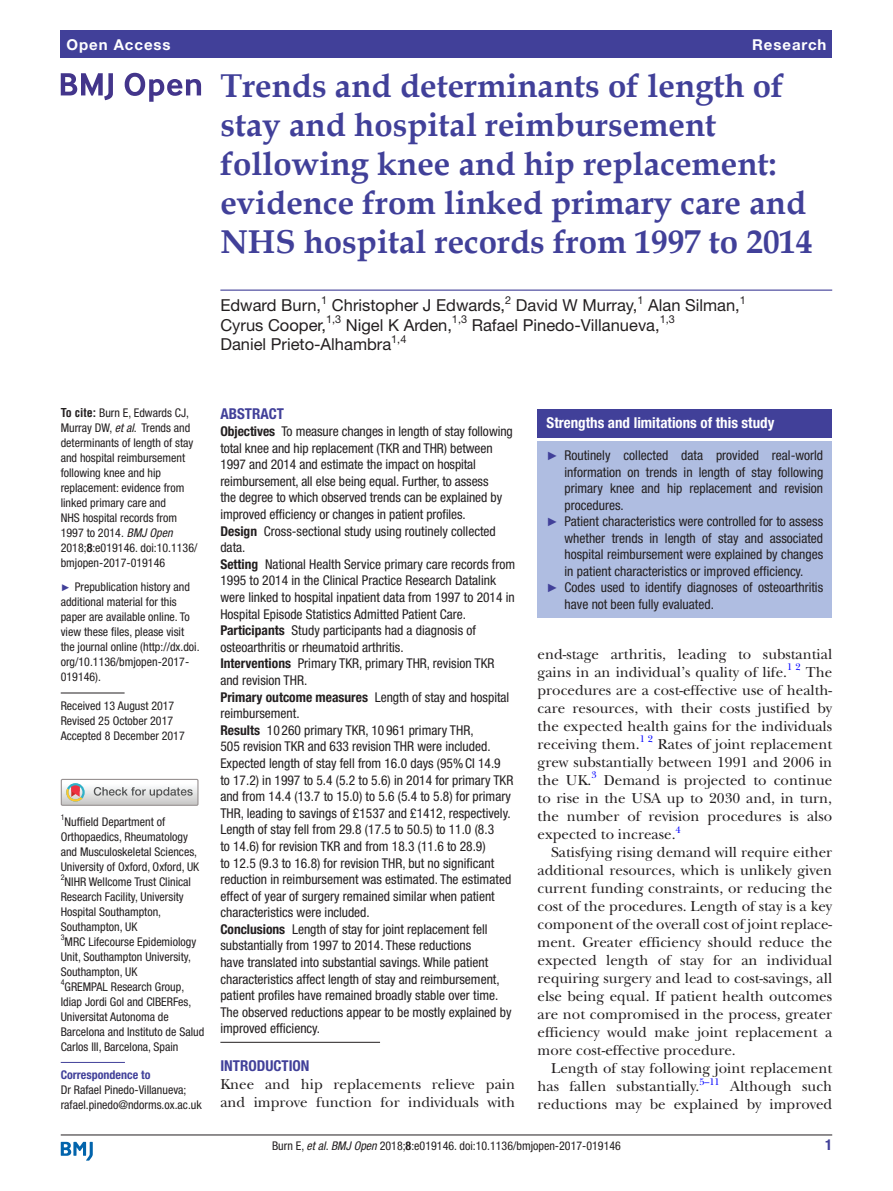
<style>
.page{position:relative;width:893px;height:1191px;background:#fff}
.page>*{position:absolute;margin:0;border:0;box-sizing:border-box;transform-origin:0 0}
.t1{font:700 33px/39px "Book Antiqua";color:#414099}
.t2{font:16.5px "Helvetica Neue LT Std";color:#231f20}
.t3{font:15px/18px "New Baskerville";color:#231f20;text-align:justify}
.t4{font:700 condensed 15px "Helvetica Neue LT Std";color:#fff}
.t5{font:700 condensed 15px "Helvetica Neue LT Std";color:#414099}
.t6{font:700 15px "Helvetica Neue LT Std";letter-spacing:.065em;color:#fff}
.t7{font:condensed 13.5px/16.6px "Helvetica Neue LT Std";color:#231f20}
.t8{font:condensed 12px/15px "Helvetica Neue LT Std";color:#231f20}
.t9{font:700 condensed 12px "Helvetica Neue LT Std";color:#414099}
.t10{font:10.95px "Helvetica Neue LT Std";color:#231f20}
.t11{font:9.9px "New Baskerville";color:#00f}
.t12{font:condensed 7.95px "Helvetica Neue LT Std";color:#231f20}
.s1{font-family:"Helvetica LT Std";font-weight:700}
.s2{font-style:italic}
.s3{font-weight:700}
.s4{font-family:"Arial";font-stretch:normal;font-size:9.75px;color:#414099}
.s5{font-family:"Arial";font-stretch:normal;font-size:12px;color:#414099}
</style>
<div class="page">
<hr style="left:61px;top:1134px;width:771px;height:1px;background:#231f20">
<svg style="left:61px;top:1141px;width:32px;height:19px"></svg>
<div style="left:61px;top:31px;width:771px;height:27px;background:#414099"></div>
<hr style="left:220px;top:289px;width:612px;height:2px;background:#414099">
<hr style="left:61px;top:692px;width:64px;height:1px;background:#231f20">
<hr style="left:61px;top:1062px;width:64px;height:1px;background:#414099">
<svg style="left:61px;top:73px;width:52px;height:27px"></svg>
<svg style="left:125px;top:73px;width:76px;height:29px"></svg>
<div style="left:61px;top:779px;width:138px;height:27px;border:1px solid #969090"></div>
<svg style="left:61px;top:779px;width:137px;height:26px"></svg>
<hr style="left:220px;top:1042px;width:160px;height:1px;background:#231f20">
<div style="left:538px;top:409px;width:294px;height:28px;background:#414099"></div>
<div style="left:538px;top:441px;width:294px;height:176px;background:#afbde1"></div>
<p class="t6" style="left:66px;top:35px;width:106px">Open Access</p>
<p class="t6" style="left:752px;top:35px;width:76px">Research</p>
<h1 class="t1" style="left:220px;top:66px;width:594px">Trends and determinants of length of stay and hospital reimbursement following knee and hip replacement: evidence from linked primary care and NHS hospital records from 1997 to 2014</h1>
<p class="t2" style="left:220px;top:296px;width:102px">Edward Burn,</p>
<p class="t10" style="left:321px;top:293px;width:8px">1</p>
<p class="t2" style="left:332px;top:296px;width:175px">Christopher J Edwards,</p>
<p class="t10" style="left:505px;top:293px;width:8px">2</p>
<p class="t2" style="left:516px;top:296px;width:123px">David W Murray,</p>
<p class="t10" style="left:637px;top:293px;width:8px">1</p>
<p class="t2" style="left:648px;top:296px;width:93px">Alan Silman,</p>
<p class="t10" style="left:740px;top:293px;width:8px">1</p>
<p class="t2" style="left:220px;top:315px;width:107px">Cyrus Cooper,</p>
<p class="t10" style="left:326px;top:313px;width:17px">1,3</p>
<p class="t2" style="left:346px;top:315px;width:108px">Nigel K Arden,</p>
<p class="t10" style="left:452px;top:313px;width:17px">1,3</p>
<p class="t2" style="left:472px;top:315px;width:189px">Rafael Pinedo-Villanueva,</p>
<p class="t10" style="left:660px;top:313px;width:17px">1,3</p>
<p class="t2" style="left:220px;top:335px;width:172px">Daniel Prieto-Alhambra</p>
<p class="t10" style="left:391px;top:332px;width:17px">1,4</p>
<p class="t8" style="left:61px;top:405px;width:138px"><span class="s1">To cite:</span> Burn E, Edwards CJ,<br>Murray DW, <span class="s2">et al</span>. Trends and determinants of length of stay and hospital reimbursement following knee and hip replacement: evidence from linked primary care and<br>NHS hospital records from<br>1997 to 2014. <span class="s2">BMJ Open<br></span>2018;<span class="s3">8</span>:e019146. doi:10.1136/ bmjopen-2017-019146</p>
<p class="t8" style="left:61px;top:579px;width:140px"><span class="s4">►</span> Prepublication history and additional material for this paper are available online. To view these files, please visit the journal online (http://dx.doi. org/10.1136/bmjopen-2017-<br>019146).</p>
<p class="t8" style="left:61px;top:698px;width:126px">Received 13 August 2017<br>Revised 25 October 2017<br>Accepted 8 December 2017</p>
<p class="t12" style="left:61px;top:813px;width:5px">1</p>
<p class="t8" style="left:61px;top:814px;width:140px;text-indent:4px">Nuffield Department of<br>Orthopaedics, Rheumatology and Musculoskeletal Sciences,<br>University of Oxford, Oxford, UK</p>
<p class="t12" style="left:61px;top:873px;width:5px">2</p>
<p class="t8" style="left:61px;top:874px;width:132px;text-indent:4px">NIHR Wellcome Trust Clinical<br>Research Facility, University<br>Hospital Southampton,<br>Southampton, UK</p>
<p class="t12" style="left:61px;top:933px;width:5px">3</p>
<p class="t8" style="left:61px;top:934px;width:137px;text-indent:4px">MRC Lifecourse Epidemiology<br>Unit, Southampton University,<br>Southampton, UK</p>
<p class="t12" style="left:61px;top:978px;width:5px">4</p>
<p class="t8" style="left:61px;top:979px;width:145px;text-indent:4px">GREMPAL Research Group,<br>Idiap Jordi Gol and CIBERFes,<br>Universitat Autonoma de<br>Barcelona and Instituto de Salud<br>Carlos III, Barcelona, Spain</p>
<p class="t9" style="left:61px;top:1067px;width:91px">Correspondence to</p>
<p class="t8" style="left:61px;top:1082px;width:143px">Dr Rafael Pinedo-Villanueva; rafael.pinedo@ndorms.ox.ac.uk</p>
<p class="t5" style="left:220px;top:405px;width:65px">Abstract</p>
<p class="t7" style="left:220px;top:423px;width:296px"><span class="s3">Objectives</span> To measure changes in length of stay following total knee and hip replacement (TKR and THR) between 1997 and 2014 and estimate the impact on hospital reimbursement, all else being equal. Further, to assess<br>the degree to which observed trends can be explained by improved efficiency or changes in patient profiles.<br><span class="s3">Design</span> Cross-sectional study using routinely collected data.<br><span class="s3">Setting</span> National Health Service primary care records from 1995 to 2014 in the Clinical Practice Research Datalink were linked to hospital inpatient data from 1997 to 2014 in Hospital Episode Statistics Admitted Patient Care.<br><span class="s3">Participants</span> Study participants had a diagnosis of osteoarthritis or rheumatoid arthritis.<br><span class="s3">Interventions</span> Primary TKR, primary THR, revision TKR and revision THR.<br><span class="s3">Primary outcome measures</span> Length of stay and hospital reimbursement.<br><span class="s3">Results</span> 10 260 primary TKR, 10 961 primary THR,<br>505 revision TKR and 633 revision THR were included.<br>Expected length of stay fell from 16.0 days (95%CI 14.9<br>to 17.2) in 1997 to 5.4 (5.2 to 5.6) in 2014 for primary TKR and from 14.4 (13.7 to 15.0) to 5.6 (5.4 to 5.8) for primary THR, leading to savings of £1537 and £1412, respectively.<br>Length of stay fell from 29.8 (17.5 to 50.5) to 11.0 (8.3<br>to 14.6) for revision TKR and from 18.3 (11.6 to 28.9)<br>to 12.5 (9.3 to 16.8) for revision THR, but no significant reduction in reimbursement was estimated. The estimated effect of year of surgery remained similar when patient characteristics were included.<br><span class="s3">Conclusions</span> Length of stay for joint replacement fell substantially from 1997 to 2014. These reductions<br>have translated into substantial savings. While patient characteristics affect length of stay and reimbursement, patient profiles have remained broadly stable over time.<br>The observed reductions appear to be mostly explained by improved efficiency.</p>
<p class="t5" style="left:220px;top:1056px;width:91px">Introduction</p>
<p class="t3" style="left:220px;top:1075px;width:296px">Knee and hip replacements relieve pain and improve function for individuals with</p>
<p class="t4" style="left:547px;top:414px;width:229px">Strengths and limitations of this study</p>
<p class="t7" style="left:547px;top:447px;width:278px"><span class="s5">►</span> Routinely collected data provided real-world</p>
<p class="t7" style="left:565px;top:463px;width:260px">information on trends in length of stay following</p>
<p class="t7" style="left:565px;top:480px;width:260px">primary knee and hip replacement and revision</p>
<p class="t7" style="left:565px;top:496px;width:61px">procedures.</p>
<p class="t7" style="left:547px;top:513px;width:278px"><span class="s5">►</span> Patient characteristics were controlled for to assess</p>
<p class="t7" style="left:565px;top:529px;width:260px">whether trends in length of stay and associated</p>
<p class="t7" style="left:565px;top:546px;width:260px">hospital reimbursement were explained by changes</p>
<p class="t7" style="left:565px;top:562px;width:240px">in patient characteristics or improved efficiency.</p>
<p class="t7" style="left:547px;top:579px;width:278px"><span class="s5">►</span> Codes used to identify diagnoses of osteoarthritis</p>
<p class="t7" style="left:565px;top:595px;width:151px">have not been fully evaluated.</p>
<p class="t3" style="left:538px;top:645px;width:296px">end-stage arthritis, leading to substantial gains in an individual’s quality of life.<sup>1</sup> <sup>2</sup> The procedures are a cost-effective use of health&shy;care resources, with their costs justified by the expected health gains for the individuals receiving them.</p>
<p class="t11" style="left:640px;top:733px;width:15px">1 2</p>
<p class="t3" style="left:538px;top:735px;width:296px;text-indent:120px">Rates of joint replacement grew substantially between 1991 and 2006 in the UK.</p>
<p class="t11" style="left:591px;top:769px;width:7px">3</p>
<p class="t3" style="left:538px;top:771px;width:296px;text-indent:66px">Demand is projected to continue to rise in the USA up to 2030 and, in turn, the number of revision procedures is also expected to increase.</p>
<p class="t11" style="left:676px;top:823px;width:7px">4</p>
<p class="t3" style="left:538px;top:843px;width:296px;text-indent:14px">Satisfying rising demand will require either additional resources, which is unlikely given current funding constraints, or reducing the cost of the procedures. Length of stay is a key component of the overall cost of joint replace&shy;ment. Greater efficiency should reduce the expected length of stay for an individual requiring surgery and lead to cost-savings, all else being equal. If patient health outcomes are not compromised in the process, greater efficiency would make joint replacement a more cost-effective procedure.</p>
<p class="t3" style="left:538px;top:1059px;width:296px;text-indent:14px">Length of stay following joint replacement has fallen substantially.<sup>5–11</sup></p>
<p class="t3" style="left:538px;top:1077px;width:296px;text-align:right">Although such<br>reductions may be explained by improved</p>
<p class="t8" style="left:272px;top:1137px;width:350px">Burn E, <span class="s2">et al</span>. <span class="s2">BMJ Open</span> 2018;<span class="s3">8</span>:e019146. doi:10.1136/bmjopen-2017-019146</p>
<p class="t5" style="left:825px;top:1135px;width:9px">1</p>
</div>
